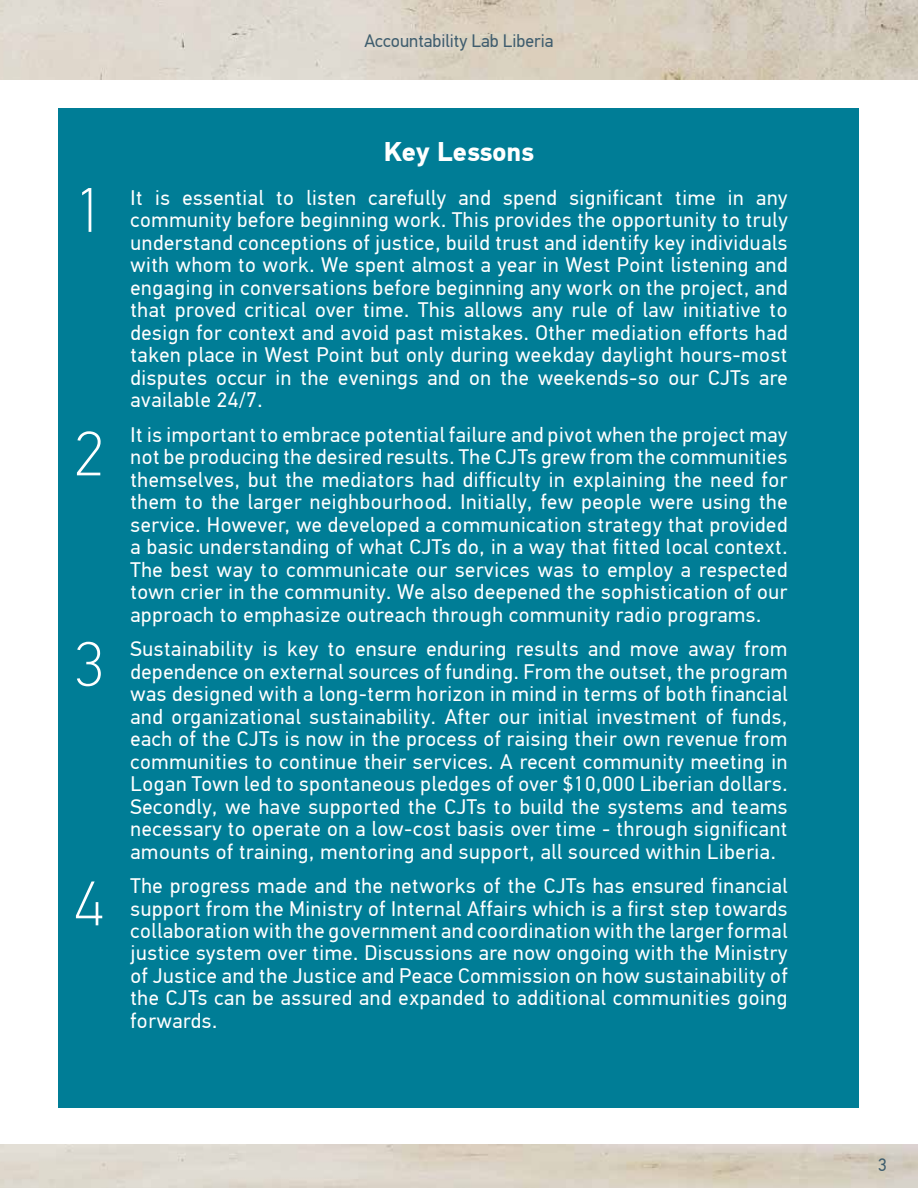
<style>
.page{position:relative;width:918px;height:1188px;background:#fff}
.page>*{position:absolute;margin:0;border:0;box-sizing:border-box;transform-origin:0 0}
.t1{font:100 63px "PF Din Text Pro";color:#fff}
.t2{font:700 27px "PF Din Text Pro";color:#fff}
.t3{font:21px/22.5px "PF Din Text Pro";letter-spacing:.03em;color:#fff;text-align:justify}
.t4{font:18px "PF Din Text Pro";color:#3f5d6e}
</style>
<div class="page">
<img style="left:0;top:0;width:918px;height:80px">
<div style="left:58px;top:108px;width:802px;height:1000px;background:#007d96"></div>
<p class="t4" style="left:364px;top:30px;width:191px">Accountability Lab Liberia</p>
<h1 class="t1" style="left:74px;top:174px;width:31px">1</h1>
<h1 class="t1" style="left:74px;top:418px;width:31px">2</h1>
<h1 class="t1" style="left:74px;top:628px;width:31px">3</h1>
<h1 class="t1" style="left:74px;top:868px;width:31px">4</h1>
<p class="t2" style="left:384px;top:135px;width:152px">Key Lessons</p>
<p class="t3" style="left:130px;top:186px;width:659px">It is essential to listen carefully and spend significant time in any community before beginning work. This provides the opportunity to truly understand conceptions of justice, build trust and identify key individuals with whom to work. We spent almost a year in West Point listening and engaging in conversations before beginning any work on the project, and that proved critical over time. This allows any rule of law initiative to design for context and avoid past mistakes. Other mediation efforts had taken place in West Point but only during weekday daylight hours-most disputes occur in the evenings and on the weekends-so our CJTs are available 24/7.</p>
<p class="t3" style="left:130px;top:423px;width:659px">It is important to embrace potential failure and pivot when the project may not be producing the desired results. The CJTs grew from the communities themselves, but the mediators had difficulty in explaining the need for them to the larger neighbourhood. Initially, few people were using the service. However, we developed a communication strategy that provided a basic understanding of what CJTs do, in a way that fitted local context.<br>The best way to communicate our services was to employ a respected town crier in the community. We also deepened the sophistication of our approach to emphasize outreach through community radio programs.</p>
<p class="t3" style="left:130px;top:638px;width:659px">Sustainability is key to ensure enduring results and move away from dependence on external sources of funding. From the outset, the program was designed with a long-term horizon in mind in terms of both financial and organizational sustainability. After our initial investment of funds, each of the CJTs is now in the process of raising their own revenue from communities to continue their services. A recent community meeting in Logan Town led to spontaneous pledges of over $10,000 Liberian dollars.<br>Secondly, we have supported the CJTs to build the systems and teams necessary to operate on a low-cost basis over time - through significant amounts of training, mentoring and support, all sourced within Liberia.</p>
<p class="t3" style="left:130px;top:875px;width:659px">The progress made and the networks of the CJTs has ensured financial support from the Ministry of Internal Affairs which is a first step towards collaboration with the government and coordination with the larger formal justice system over time. Discussions are now ongoing with the Ministry of Justice and the Justice and Peace Commission on how sustainability of the CJTs can be assured and expanded to additional communities going forwards.</p>
<p class="t4" style="left:878px;top:1154px;width:10px">3</p>
</div>
